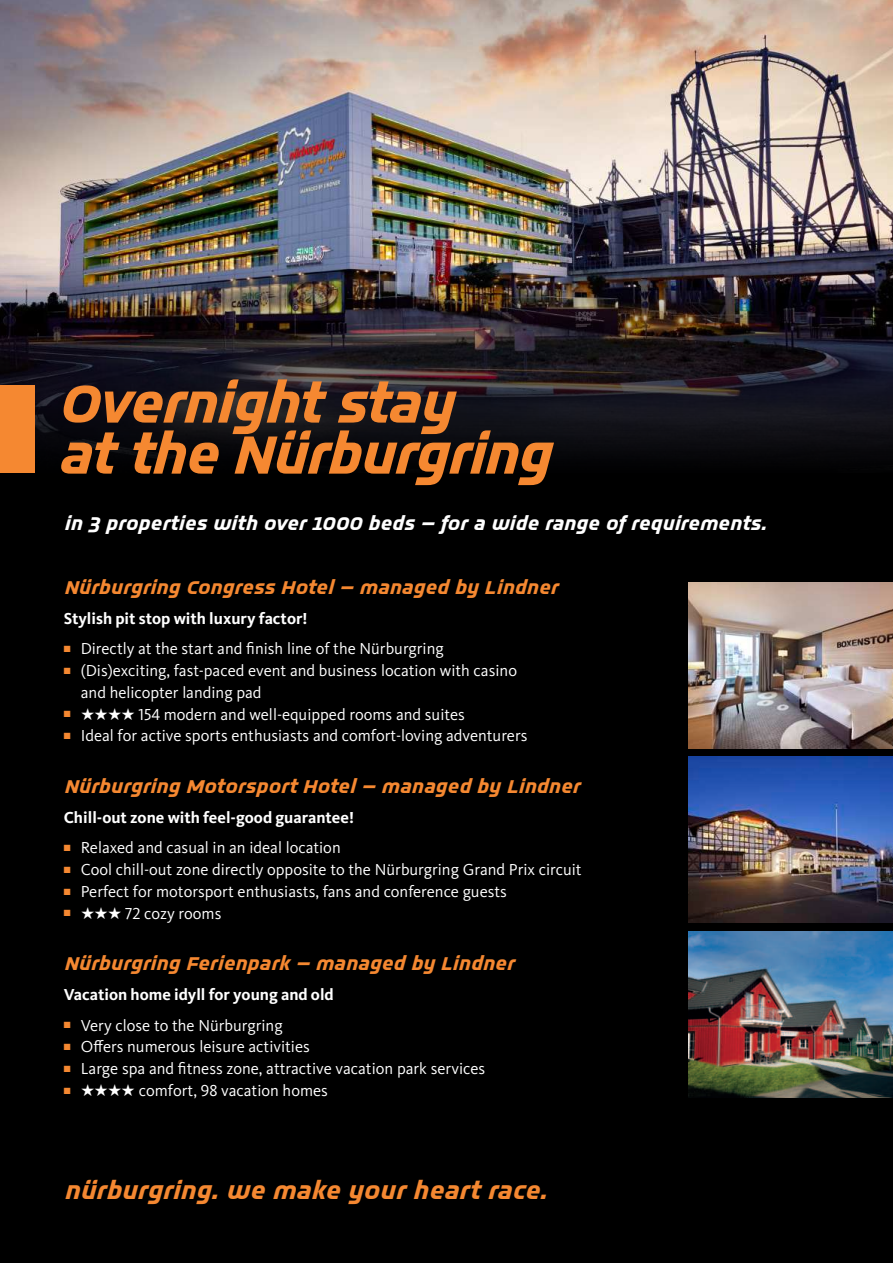
<style>
.page{position:relative;width:893px;height:1263px;background:#000}
.page>*{position:absolute;margin:0;border:0;box-sizing:border-box;transform-origin:0 0}
.t1{font:67.5px/51px "Notes Style Nbr Brand";letter-spacing:-.025em;color:#f58831}
.t2{font:30px "Notes Style Nbr Brand";color:#f58831}
.t3{font:23.25px "Notes Style Nbr Brand";color:#f58831}
.t4{font:23.25px "Notes Style Nbr Brand";color:#fff}
.t5{font:16.5px/21.8px "Kievit OT";color:#fff}
.t6{font:700 16.5px "Kievit OT";color:#fff}
.s1{color:#f58831}
.s2{font-family:"Starz 2"}
</style>
<div class="page">
<img style="left:0;top:0;width:893px;height:472px">
<img style="left:689px;top:583px;width:204px;height:165px">
<img style="left:689px;top:757px;width:204px;height:166px">
<img style="left:689px;top:931px;width:204px;height:166px">
<div style="left:0;top:385px;width:34px;height:87px;background:#f58831"></div>
<h1 class="t1" style="left:56px;top:381px;width:495px">Overnight stay<br>at the Nürburgring</h1>
<h3 class="t4" style="left:64px;top:515px;width:704px">in 3 properties with over 1000 beds – for a wide range of requirements.</h3>
<h3 class="t3" style="left:64px;top:579px;width:495px">Nürburgring Congress Hotel – managed by Lindner</h3>
<p class="t6" style="left:64px;top:612px;width:245px">Stylish pit stop with luxury factor!</p>
<p class="t5" style="left:64px;top:639px;width:381px"><span class="s1">■</span> Directly at the start and finish line of the Nürburgring</p>
<p class="t5" style="left:81px;top:661px;width:438px;text-indent:-17px"><span class="s1">■</span> (Dis)exciting, fast-paced event and business location with casino and helicopter landing pad</p>
<p class="t5" style="left:64px;top:705px;width:403px"><span class="s1">■</span> <span class="s2">AAAA</span> 154 modern and well-equipped rooms and suites</p>
<p class="t5" style="left:64px;top:726px;width:465px"><span class="s1">■</span> Ideal for active sports enthusiasts and comfort-loving adventurers</p>
<h3 class="t3" style="left:64px;top:778px;width:517px">Nürburgring Motorsport Hotel – managed by Lindner</h3>
<p class="t6" style="left:64px;top:811px;width:292px">Chill-out zone with feel-good guarantee!</p>
<p class="t5" style="left:64px;top:838px;width:278px"><span class="s1">■</span> Relaxed and casual in an ideal location</p>
<p class="t5" style="left:64px;top:860px;width:519px"><span class="s1">■</span> Cool chill-out zone directly opposite to the Nürburgring Grand Prix circuit</p>
<p class="t5" style="left:64px;top:882px;width:445px"><span class="s1">■</span> Perfect for motorsport enthusiasts, fans and conference guests</p>
<p class="t5" style="left:64px;top:904px;width:159px"><span class="s1">■</span> <span class="s2">AAA</span> 72 cozy rooms</p>
<h3 class="t3" style="left:64px;top:955px;width:452px">Nürburgring Ferienpark – managed by Lindner</h3>
<p class="t6" style="left:64px;top:988px;width:271px">Vacation home idyll for young and old</p>
<p class="t5" style="left:64px;top:1016px;width:220px"><span class="s1">■</span> Very close to the Nürburgring</p>
<p class="t5" style="left:64px;top:1037px;width:248px"><span class="s1">■</span> Offers numerous leisure activities</p>
<p class="t5" style="left:64px;top:1059px;width:423px"><span class="s1">■</span> Large spa and fitness zone, attractive vacation park services</p>
<p class="t5" style="left:64px;top:1081px;width:266px"><span class="s1">■</span> <span class="s2">AAAA</span> comfort, 98 vacation homes</p>
<h2 class="t2" style="left:64px;top:1180px;width:484px">nürburgring. we make your heart race.</h2>
</div>
